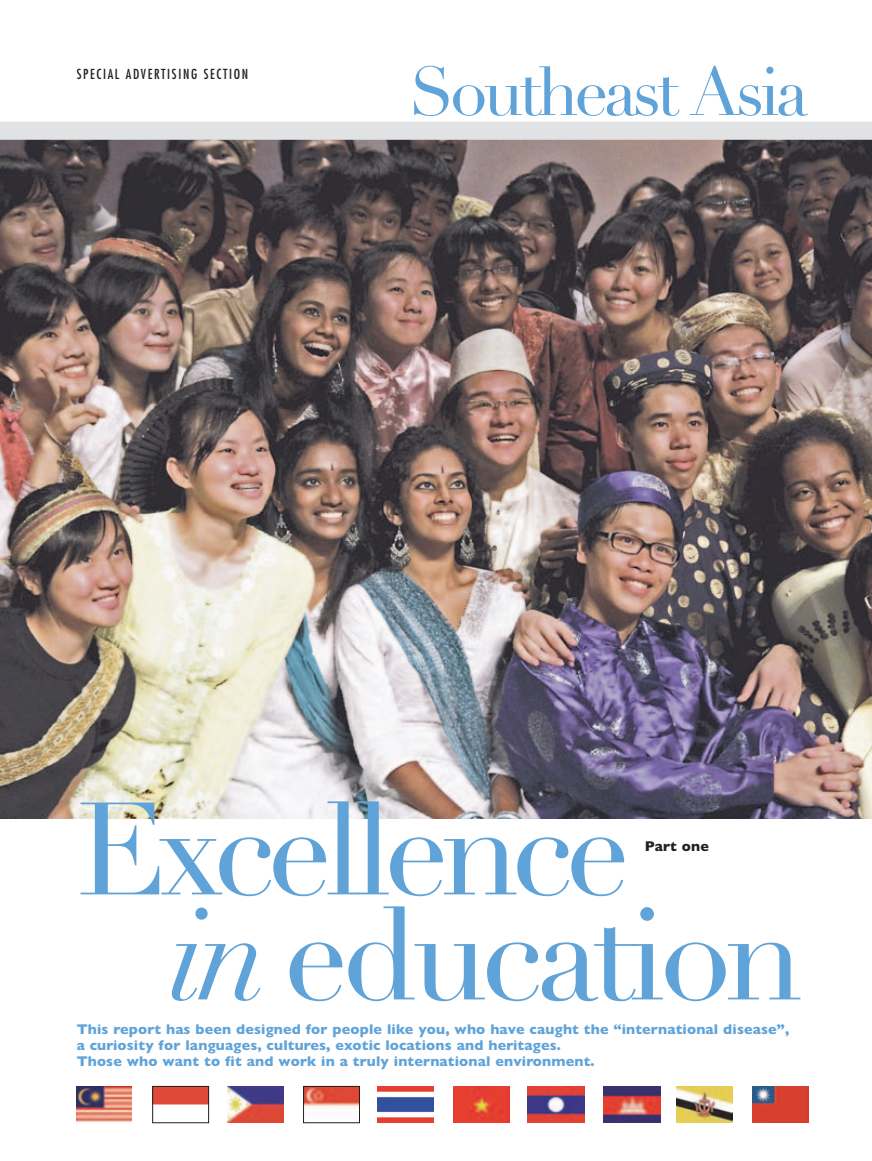
<style>
.page{position:relative;width:872px;height:1161px;background:#fff}
.page>*{position:absolute;margin:0;border:0;box-sizing:border-box;transform-origin:0 0}
.t1{font:129px "Didot";letter-spacing:-.06em;color:#60a3d8}
.t2{font:67.5px "Didot";letter-spacing:-.06em;color:#60a3d8}
.t3{font:700 14.25px/15.8px "Gill Sans";letter-spacing:.01em;color:#60a3d8}
.t4{font:700 14.25px "Gill Sans";letter-spacing:.01em;color:#231f20}
.t5{font:condensed 13.5px "Futura";letter-spacing:.125em;color:#231f20}
.s1{font-style:italic}
</style>
<div class="page">
<img style="left:0;top:140px;width:872px;height:678px">
<div style="left:0;top:122px;width:872px;height:18px;background:#e1e2e4"></div>
<img style="left:77px;top:1086px;width:55px;height:37px">
<img style="left:154px;top:1088px;width:53px;height:17px">
<div style="left:152px;top:1086px;width:57px;height:37px;border:1px solid #231f20"></div>
<img style="left:227px;top:1086px;width:57px;height:37px">
<img style="left:305px;top:1088px;width:53px;height:19px">
<div style="left:303px;top:1086px;width:57px;height:37px;border:1px solid #231f20"></div>
<img style="left:377px;top:1086px;width:57px;height:37px">
<img style="left:453px;top:1086px;width:56px;height:37px">
<img style="left:528px;top:1086px;width:56px;height:37px">
<img style="left:604px;top:1086px;width:56px;height:37px">
<img style="left:676px;top:1086px;width:56px;height:37px">
<img style="left:752px;top:1086px;width:56px;height:37px">
<p class="t5" style="left:77px;top:68px;width:173px">SPECIAL ADVERTISING SECTION</p>
<p class="t2" style="left:409px;top:66px;width:400px">Southeast Asia</p>
<p class="t1" style="left:77px;top:801px;width:555px">Excellence</p>
<p class="t4" style="left:645px;top:841px;width:65px">Part one</p>
<p class="t1" style="left:170px;top:906px;width:635px"><span class="s1">in</span> education</p>
<p class="t3" style="left:77px;top:1038px;width:519px">a curiosity for languages, cultures, exotic locations and heritages.<br>Those who want to fit and work in a truly international environment.</p>
<p class="t3" style="left:77px;top:1023px;width:714px">This report has been designed for people like you, who have caught the “international disease”,</p>
</div>
